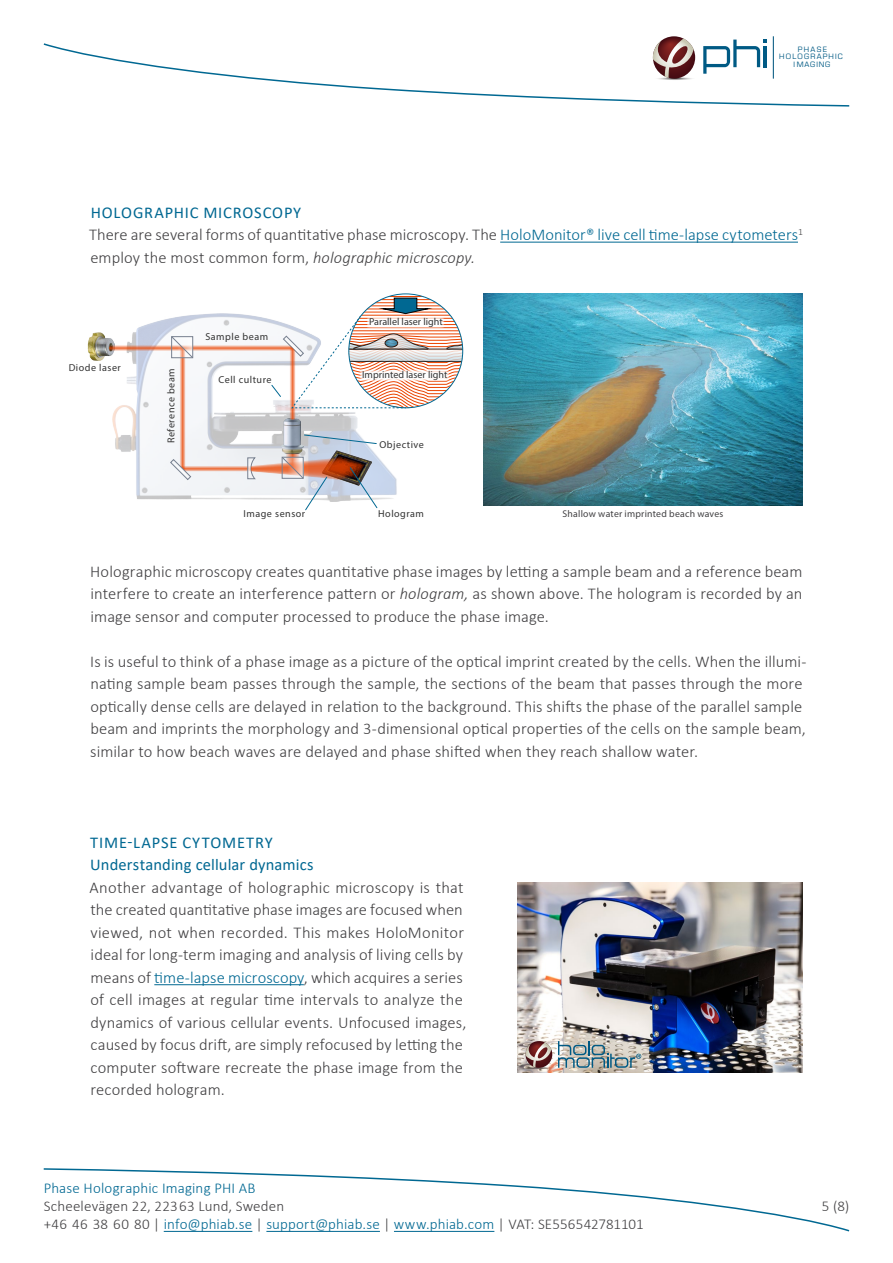
<style>
.page{position:relative;width:893px;height:1263px;background:#fff}
.page>*{position:absolute;margin:0;border:0;box-sizing:border-box;transform-origin:0 0}
.t1{font:300 16.5px/22.5px "Calibri";letter-spacing:.005em;color:#414042}
.t2{font:16.5px/22.5px "Calibri";letter-spacing:.01em;color:#006892}
.t3{font:300 15px/18px "Calibri";letter-spacing:.01em;color:#414042}
.t4{font:300 15px "Calibri";letter-spacing:.01em;color:#006892}
.t5{font:10.05px "Myriad Pro";letter-spacing:.05em;color:#333}
.t6{font:10.05px "Myriad Pro";color:#333}
.t7{font:9.75px "Myriad Pro";letter-spacing:.025em;color:#414042}
.t8{font:8.1px/7.8px "Eurostile";letter-spacing:.15em;color:#005a84;text-align:center}
.s1{font-weight:400;color:#006892}
.s2{color:#006892}
.s3{font-style:italic}
</style>
<div class="page">
<svg style="left:43px;top:42px;width:807px;height:65px"></svg>
<svg style="left:703px;top:40px;width:64px;height:34px"></svg>
<svg style="left:653px;top:36px;width:42px;height:43px"></svg>
<svg style="left:652px;top:39px;width:45px;height:42px"></svg>
<hr style="left:773px;top:36px;width:1px;height:43px;background:#005a84">
<svg style="left:43px;top:1168px;width:807px;height:64px"></svg>
<hr style="left:164px;top:1231px;width:88px;height:1px;background:#006892">
<hr style="left:266px;top:1231px;width:114px;height:1px;background:#006892">
<hr style="left:394px;top:1231px;width:100px;height:1px;background:#006892">
<hr style="left:500px;top:242px;width:298px;height:1px;background:#006892">
<img style="left:88px;top:332px;width:21px;height:29px">
<hr style="left:349px;top:296px;width:114px;height:1px;background:#eb4400">
<svg style="left:109px;top:298px;width:354px;height:212px"></svg>
<div style="left:367px;top:317px;width:78px;height:11px;background:#fff"></div>
<svg style="left:360px;top:369px;width:89px;height:12px"></svg>
<img style="left:483px;top:293px;width:320px;height:213px">
<hr style="left:154px;top:984px;width:150px;height:1px;background:#006892">
<img style="left:517px;top:882px;width:286px;height:191px">
<svg style="left:525px;top:1041px;width:116px;height:28px;background:#a4a3a1"></svg>
<p class="t8" style="left:779px;top:45px;width:65px">PHASE<br>HOLOGRAPHIC<br>IMAGING</p>
<p class="t1" style="left:89px;top:201px;width:715px"><span class="s1">HOLOGRAPHIC MICROSCOPY<br></span>There are several forms of quantitative phase microscopy. The <span class="s2">HoloMonitor® live cell time-lapse cytometers</span><sup>1 </sup>employ the most common form, <span class="s3">holographic micro-scopy.</span></p>
<p class="t5" style="left:69px;top:361px;width:54px">Diode laser</p>
<p class="t5" style="left:165px;top:443px;width:76px;rotate:-90deg">Reference beam</p>
<p class="t5" style="left:205px;top:331px;width:64px">Sample beam</p>
<p class="t5" style="left:219px;top:374px;width:54px">Cell culture</p>
<p class="t6" style="left:369px;top:315px;width:75px">Parallel laser light</p>
<p class="t6" style="left:362px;top:368px;width:87px">Imprinted laser light</p>
<p class="t5" style="left:379px;top:438px;width:46px">Objective</p>
<p class="t5" style="left:243px;top:508px;width:63px">Image sensor</p>
<p class="t5" style="left:378px;top:508px;width:47px">Hologram</p>
<p class="t7" style="left:563px;top:508px;width:162px">Shallow water imprinted beach waves</p>
<p class="t1" style="left:90px;top:560px;width:714px;text-align:justify">Holographic microscopy creates quantitative phase images by letting a sample beam and a reference beam interfere to create an interference pattern or <span class="s3">hologram,</span> as shown above. The hologram is recorded by an image sensor and computer processed to produce the phase image.</p>
<p class="t1" style="left:90px;top:650px;width:717px">Is is useful to think of a phase image as a picture of the optical imprint created by the cells. When the illumi&shy;nating sample beam passes through the sample, the sections of the beam that passes through the more optically dense cells are delayed in relation to the background. This shifts the phase of the parallel sample beam and imprints the morphology and 3-dimensional optical properties of the cells on the sample beam, similar to how beach waves are delayed and phase shifted when they reach shallow water.</p>
<p class="t2" style="left:90px;top:830px;width:225px">TIME-LAPSE CYTOMETRY<br>Understanding cellular dynamics</p>
<p class="t1" style="left:90px;top:876px;width:378px">Another advantage of holographic microscopy is that the created quantitative phase images are focused when viewed, not when recorded. This makes HoloMonitor ideal for long-term imaging and analysis of living cells by means of <span class="s2">time-lapse microscopy</span>, which acquires a series of cell images at regular time intervals to analyze the dynamics of various cellular events. Unfocused images, caused by focus drift, are simply refocused by letting the computer software recreate the phase image from the recorded hologram.</p>
<p class="t4" style="left:44px;top:1179px;width:213px">Phase Holographic Imaging PHI AB</p>
<p class="t3" style="left:44px;top:1197px;width:602px">Scheelevägen 22, 223 63 Lund, Sweden<br>+46 46 38 60 80 | <span class="s2">info@phiab.se</span> | <span class="s2">support@phiab.se</span> | <span class="s2">www.phiab.com</span> | VAT: SE556542781101</p>
<p class="t3" style="left:822px;top:1197px;width:29px">5 (8)</p>
</div>
